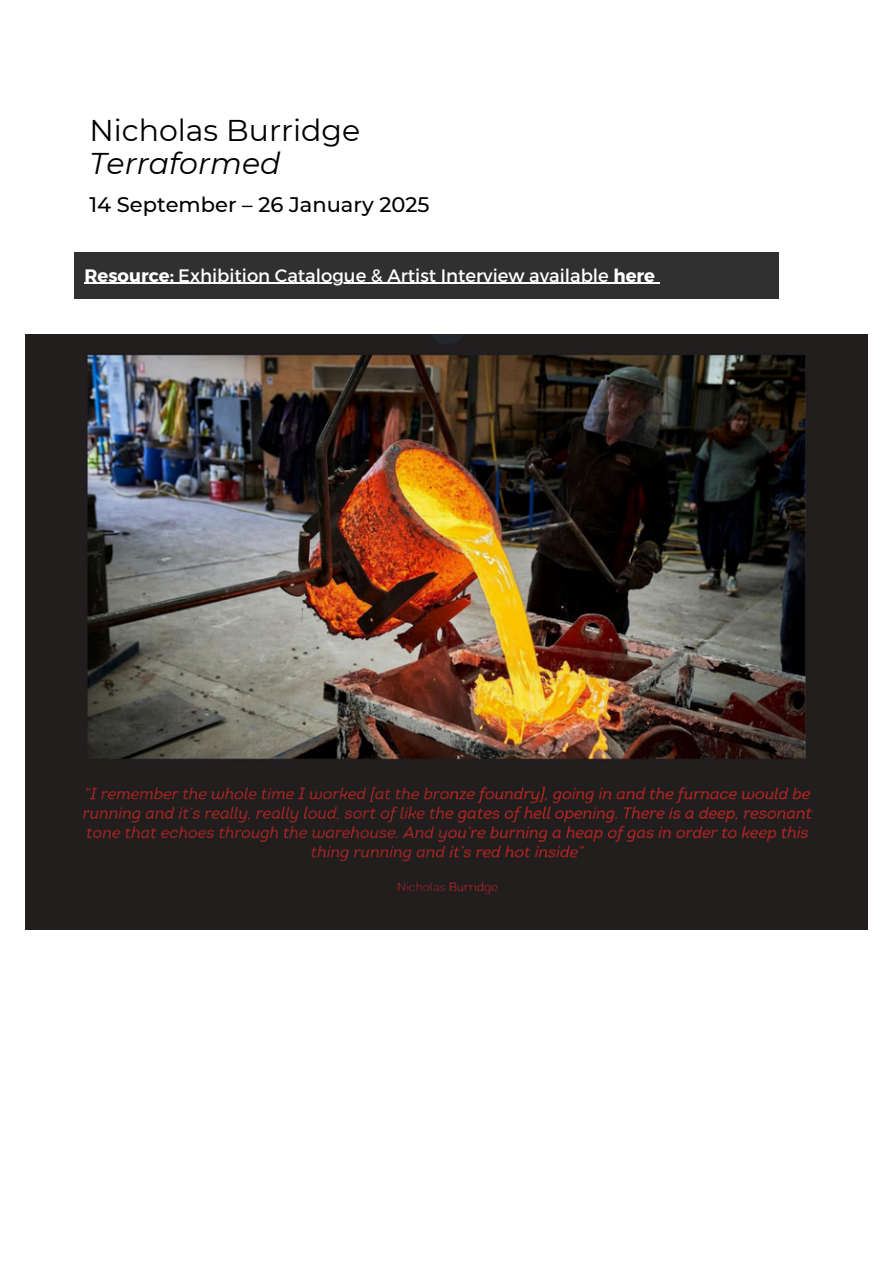
<style>
.page{position:relative;width:894px;height:1264px;background:#fff}
.page>*{position:absolute;margin:0;border:0;box-sizing:border-box;transform-origin:0 0}
.t1{font:30px/32.7px "Montserrat";color:#000}
.t2{font:500 21px "Montserrat";color:#000}
.t3{font:18px "Montserrat";color:#fff}
.s1{font-style:italic}
.s2{font-weight:700}
</style>
<div class="page">
<div style="left:74px;top:253px;width:704px;height:46px;background:#303030"></div>
<img style="left:26px;top:335px;width:841px;height:594px">
<hr style="left:84px;top:283px;width:94px;height:1px;background:#fff">
<hr style="left:178px;top:283px;width:435px;height:1px;background:#fff">
<hr style="left:613px;top:283px;width:42px;height:1px;background:#fff">
<h2 class="t1" style="left:89px;top:114px;width:272px">Nicholas Burridge<br><span class="s1">Terraformed</span></h2>
<p class="t2" style="left:89px;top:192px;width:342px">14 September – 26 January 2025</p>
<p class="t3" style="left:84px;top:264px;width:572px"><span class="s2">Resource:</span> Exhibition Catalogue &amp; Artist Interview available <span class="s2">here</span></p>
</div>
